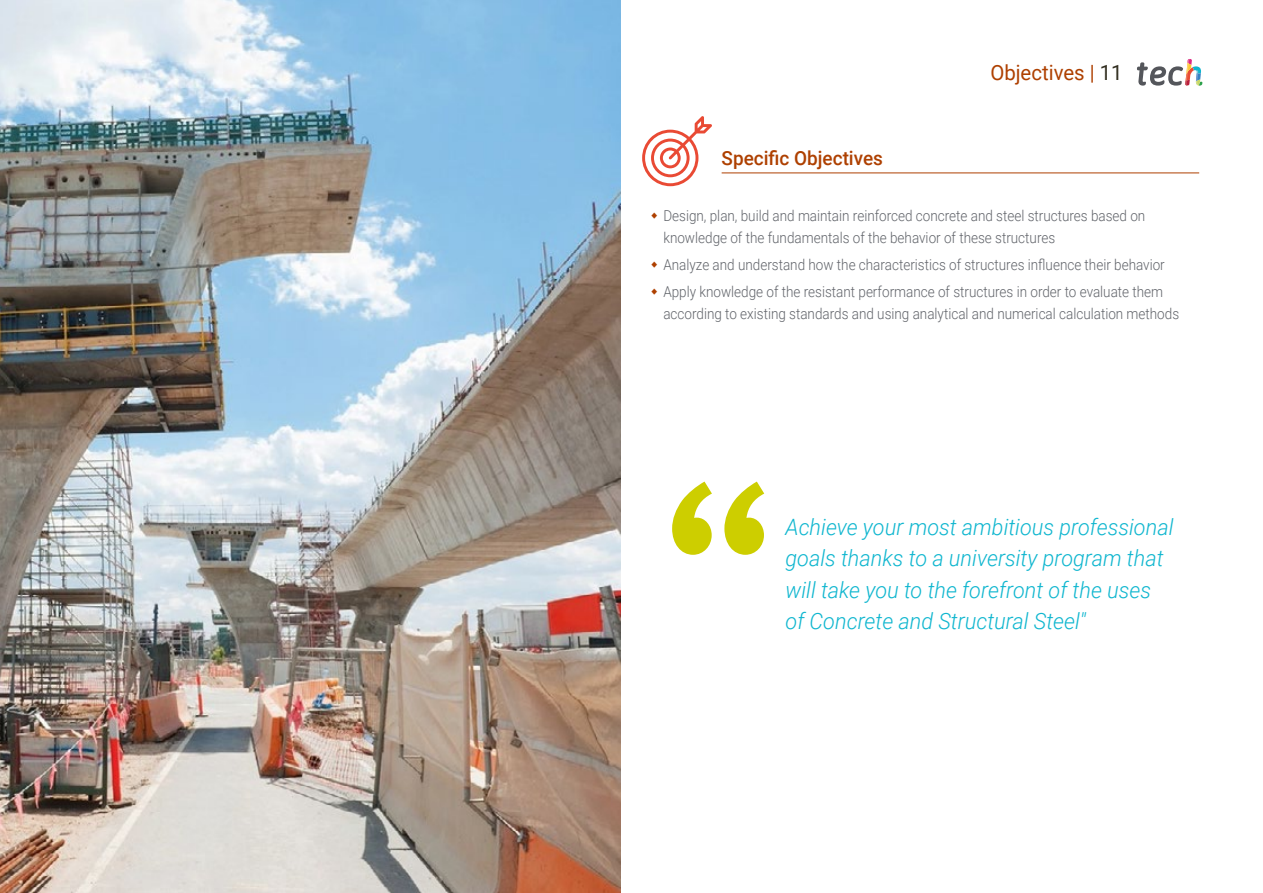
<style>
.page{position:relative;width:1263px;height:893px;background:#fff}
.page>*{position:absolute;margin:0;border:0;box-sizing:border-box;transform-origin:0 0}
.t1{font:italic 300 22.5px/31.5px "Roboto";color:#0fb6cf;scale:.96 1}
.t2{font:21px "Roboto";color:#ae4000}
.t3{font:500 19.5px "Roboto";color:#ae4000}
.t4{font:300 15px/22.5px "Roboto";color:#61646a;scale:.9 1}
.s1{color:#312e20}
</style>
<div class="page">
<hr style="left:722px;top:173px;width:477px;height:1px;background:#ae4000">
<svg style="left:1137px;top:59px;width:65px;height:27px"></svg>
<svg style="left:642px;top:116px;width:70px;height:70px"></svg>
<svg style="left:672px;top:482px;width:92px;height:73px"></svg>
<img style="left:0;top:0;width:621px;height:893px">
<h3 class="t3" style="left:722px;top:144px;width:163px">Specific Objectives</h3>
<h2 class="t2" style="left:990px;top:57px;width:134px">Objectives | <span class="s1">11</span></h2>
<p class="t4" style="left:663px;top:204px;width:537px">Design, plan, build and maintain reinforced concrete and steel structures based on knowledge of the fundamentals of the behavior of these structures</p>
<p class="t4" style="left:663px;top:251px;width:559px;line-height:26.7px">Analyze and understand how the characteristics of structures influence their behavior<br>Apply knowledge of the resistant performance of structures in order to evaluate them</p>
<p class="t4" style="left:663px;top:302px;width:575px">according to existing standards and using analytical and numerical calculation methods</p>
<h1 class="t1" style="left:785px;top:510px;width:406px">Achieve your most ambitious professional goals thanks to a university program that will take you to the forefront of the uses of Concrete and Structural Steel"</h1>
</div>
